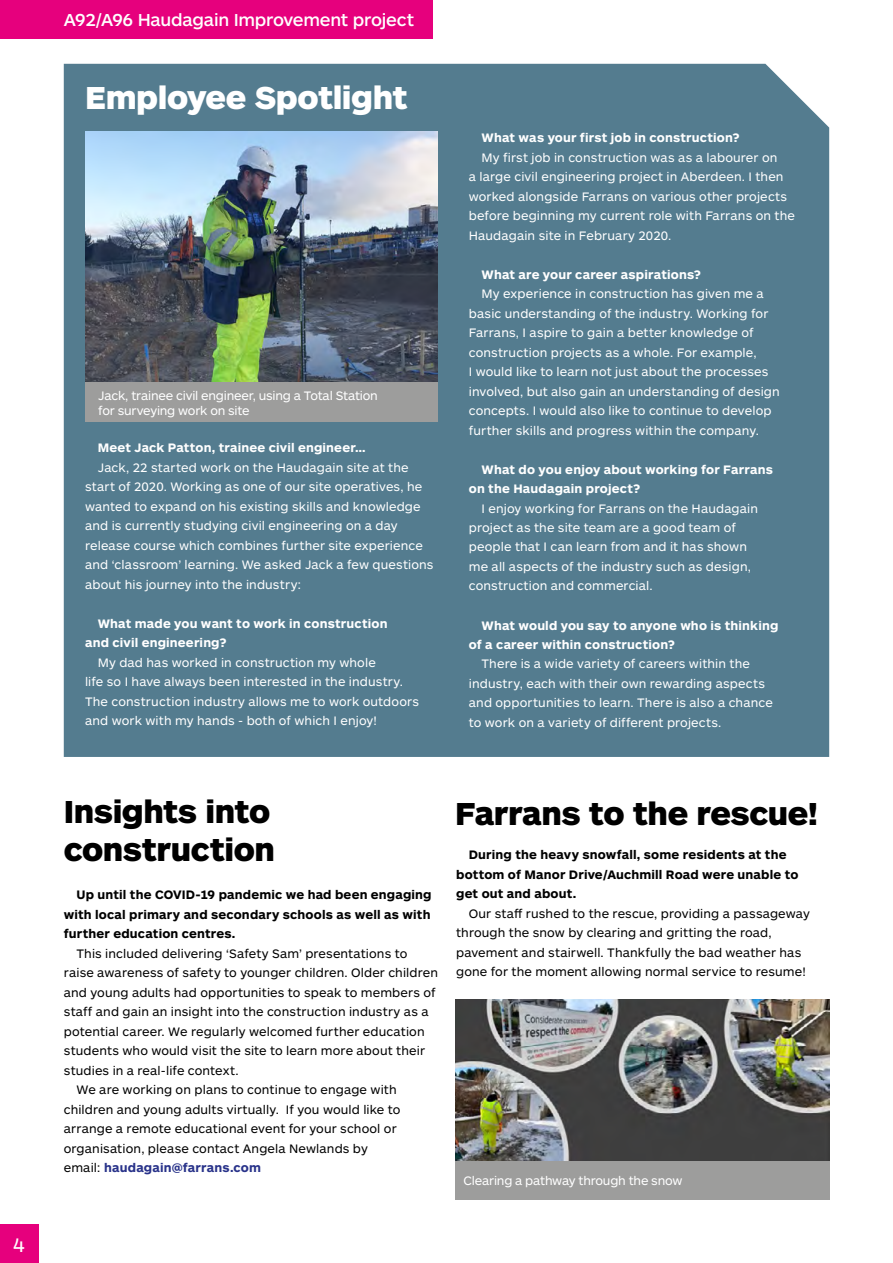
<style>
.page{position:relative;width:893px;height:1263px;background:#fff}
.page>*{position:absolute;margin:0;border:0;box-sizing:border-box;transform-origin:0 0}
.t1{font:900 33px/37.5px "ARS Maquette Pro";letter-spacing:-.015em;color:#000}
.t2{font:900 33px "ARS Maquette Pro";letter-spacing:-.015em;color:#fff}
.t3{font:20.4px "ARS Maquette Pro";color:#fff}
.t4{font:500 18px "ARS Maquette Pro";letter-spacing:-.015em;color:#fff}
.t5{font:12.75px/19.5px "ARS Maquette Pro";letter-spacing:.01em;color:#fff}
.t6{font:12.75px/19.5px "ARS Maquette Pro";letter-spacing:.01em;color:#000}
.t7{font:700 12.75px/19.5px "ARS Maquette Pro";letter-spacing:.015em;color:#fff}
.t8{font:700 12.75px/19.5px "ARS Maquette Pro";letter-spacing:.015em;color:#000;text-align:justify}
.t9{font:12.75px/15px "ARS Maquette Pro";letter-spacing:-.015em;color:#fff}
.t10{font:700 12.75px "ARS Maquette Pro";letter-spacing:.015em;color:#29338a}
.s1{font-weight:400;color:#000}
</style>
<div class="page">
<div style="left:64px;top:64px;width:765px;height:693px;background:#547c8f"></div>
<img style="left:455px;top:999px;width:374px;height:162px">
<img style="left:85px;top:132px;width:353px;height:251px">
<div style="left:85px;top:383px;width:353px;height:39px;background:#9d9d9c"></div>
<div style="left:455px;top:1161px;width:374px;height:38px;background:#9d9d9c"></div>
<div style="left:0;top:1225px;width:38px;height:38px;background:#e6007d"></div>
<div style="left:0;top:0;width:429px;height:38px;background:#e6007d"></div>
<h2 class="t3" style="left:13px;top:1232px;width:13px">4</h2>
<h3 class="t4" style="left:64px;top:8px;width:352px">A92/A96 Haudagain Improvement project</h3>
<h1 class="t2" style="left:85px;top:76px;width:324px">Employee Spotlight</h1>
<p class="t9" style="left:98px;top:387px;width:281px">Jack, trainee civil engineer, using a Total Station for surveying work on site</p>
<p class="t7" style="left:98px;top:438px;width:269px">Meet Jack Patton, trainee civil engineer…</p>
<p class="t5" style="left:85px;top:457px;width:350px;text-indent:13px">Jack, 22 started work on the Haudagain site at the start of 2020. Working as one of our site operatives, he wanted to expand on his existing skills and knowledge and is currently studying civil engineering on a day release course which combines further site experience and ‘classroom’ learning. We asked Jack a few questions about his journey into the industry:</p>
<p class="t7" style="left:85px;top:613px;width:304px;text-indent:13px">What made you want to work in construction and civil engineering?</p>
<p class="t5" style="left:85px;top:652px;width:335px;text-indent:13px">My dad has worked in construction my whole<br>life so I have always been interested in the industry.<br>The construction industry allows me to work outdoors and work with my hands - both of which I enjoy!</p>
<p class="t7" style="left:482px;top:127px;width:260px">What was your first job in construction?</p>
<p class="t5" style="left:469px;top:147px;width:328px;text-indent:13px">My first job in construction was as a labourer on<br>a large civil engineering project in Aberdeen. I then worked alongside Farrans on various other projects before beginning my current role with Farrans on the Haudagain site in February 2020.</p>
<p class="t7" style="left:482px;top:264px;width:221px">What are your career aspirations?</p>
<p class="t5" style="left:469px;top:283px;width:312px;text-indent:13px">My experience in construction has given me a basic understanding of the industry. Working for Farrans, I aspire to gain a better knowledge of construction projects as a whole. For example,<br>I would like to learn not just about the processes involved, but also gain an understanding of design concepts. I would also like to continue to develop further skills and progress within the company.</p>
<p class="t7" style="left:469px;top:459px;width:306px;text-indent:13px">What do you enjoy about working for Farrans on the Haudagain project?</p>
<p class="t5" style="left:469px;top:498px;width:291px;text-indent:13px">I enjoy working for Farrans on the Haudagain project as the site team are a good team of people that I can learn from and it has shown me all aspects of the industry such as design, construction and commercial.</p>
<p class="t7" style="left:469px;top:615px;width:311px;text-indent:13px">What would you say to anyone who is thinking of a career within construction?</p>
<p class="t5" style="left:469px;top:654px;width:306px;text-indent:13px">There is a wide variety of careers within the industry, each with their own rewarding aspects and opportunities to learn. There is also a chance to work on a variety of different projects.</p>
<h1 class="t1" style="left:64px;top:791px;width:213px">Insights into construction</h1>
<h1 class="t1" style="left:455px;top:793px;width:365px">Farrans to the rescue!</h1>
<p class="t8" style="left:456px;top:844px;width:344px;text-align:left;text-indent:13px">During the heavy snowfall, some residents at the bottom of Manor Drive/Auchmill Road were unable to get out and about.</p>
<p class="t6" style="left:456px;top:903px;width:355px;text-indent:13px">Our staff rushed to the rescue, providing a passageway through the snow by clearing and gritting the road, pavement and stairwell. Thankfully the bad weather has gone for the moment allowing normal service to resume!</p>
<p class="t8" style="left:64px;top:884px;width:369px;text-indent:13px">Up until the COVID-19 pandemic we had been engaging with local primary and secondary schools as well as with further education centres.</p>
<p class="t6" style="left:77px;top:943px;width:332px">This included delivering ‘Safety Sam’ presentations to</p>
<p class="t6" style="left:64px;top:962px;width:376px">raise awareness of safety to younger children. Older children</p>
<p class="t6" style="left:64px;top:982px;width:373px">and young adults had opportunities to speak to members of</p>
<p class="t6" style="left:64px;top:1001px;width:366px">staff and gain an insight into the construction industry as a</p>
<p class="t6" style="left:64px;top:1021px;width:362px">potential career. We regularly welcomed further education</p>
<p class="t6" style="left:64px;top:1040px;width:363px">students who would visit the site to learn more about their</p>
<p class="t6" style="left:64px;top:1060px;width:176px">studies in a real-life context.</p>
<p class="t6" style="left:77px;top:1079px;width:322px">We are working on plans to continue to engage with</p>
<p class="t6" style="left:64px;top:1099px;width:338px">children and young adults virtually. If you would like to</p>
<p class="t6" style="left:64px;top:1118px;width:334px">arrange a remote educational event for your school or</p>
<p class="t6" style="left:64px;top:1138px;width:306px">organisation, please contact Angela Newlands by</p>
<p class="t10" style="left:64px;top:1159px;width:199px"><span class="s1">email:</span> haudagain@farrans.com</p>
<p class="t9" style="left:463px;top:1173px;width:221px">Clearing a pathway through the snow</p>
</div>
